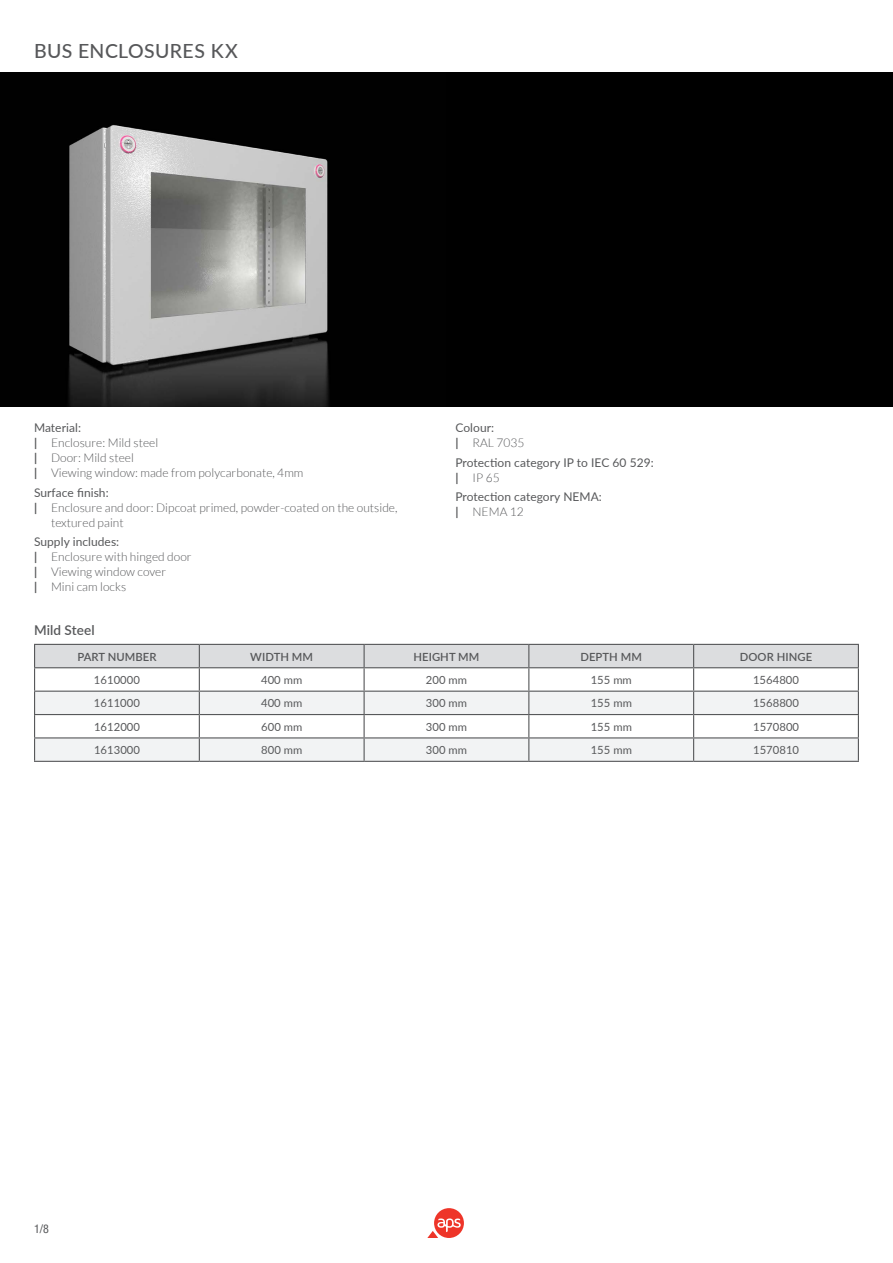
<style>
.page{position:relative;width:893px;height:1263px;background:#fff}
.page>*{position:absolute;margin:0;border:0;box-sizing:border-box;transform-origin:0 0}
.t1{font:500 19.5px "Lato";letter-spacing:.02em;color:#57585a}
.t2{font:600 13.5px "Lato";letter-spacing:.01em;color:#57585a}
.t3{font:300 12px/15px "Lato";letter-spacing:.005em;color:#57585a}
.t4{font:12px/15px "Lato";letter-spacing:.005em;color:#57585a}
.t5{font:condensed 12px "Helvetica Neue LT Pro";color:#57585a}
.t6{font:11.25px "Lato";letter-spacing:.005em;color:#57585a}
.t7{font:600 11.25px "Lato";letter-spacing:.005em;color:#57585a}
.s1{font-weight:400}
.s2{font-weight:700}
.s3{font-weight:300}
</style>
<div class="page">
<div style="left:434px;top:1208px;width:30px;height:30px;background:#ee3529;border-radius:50%"></div>
<svg style="left:427px;top:1218px;width:34px;height:20px"></svg>
<svg style="left:34px;top:644px;width:825px;height:117px"></svg>
<hr style="left:34px;top:761px;width:165px;height:1px;background:#57585a">
<hr style="left:199px;top:761px;width:165px;height:1px;background:#57585a">
<hr style="left:364px;top:761px;width:165px;height:1px;background:#57585a">
<hr style="left:529px;top:761px;width:165px;height:1px;background:#57585a">
<hr style="left:694px;top:761px;width:165px;height:1px;background:#57585a">
<hr style="left:34px;top:667px;width:165px;height:1px;background:#57585a">
<hr style="left:199px;top:667px;width:165px;height:1px;background:#57585a">
<hr style="left:364px;top:667px;width:165px;height:1px;background:#57585a">
<hr style="left:529px;top:667px;width:165px;height:1px;background:#57585a">
<hr style="left:694px;top:667px;width:165px;height:1px;background:#57585a">
<div style="left:0;top:72px;width:893px;height:335px;background:#000"></div>
<img style="left:68px;top:125px;width:261px;height:282px">
<h1 class="t1" style="left:34px;top:37px;width:206px">BUS ENCLOSURES KX</h1>
<p class="t3" style="left:34px;top:421px;width:271px"><span class="s1">Material:<br></span><span class="s2">|</span> Enclosure: Mild steel<br><span class="s2">|</span> Door: Mild steel<br><span class="s2">|</span> Viewing window: made from polycarbonate, 4mm</p>
<p class="t4" style="left:34px;top:484px;width:76px">Surface finish:</p>
<p class="t3" style="left:34px;top:500px;width:365px"><span class="s2">|</span> Enclosure and door: Dipcoat primed, powder-coated on the outside,</p>
<p class="t3" style="left:51px;top:515px;width:74px">textured paint</p>
<p class="t3" style="left:34px;top:534px;width:159px"><span class="s1">Supply includes:<br></span><span class="s2">|</span> Enclosure with hinged door <span class="s2">|</span> Viewing window cover<br><span class="s2">|</span> Mini cam locks</p>
<p class="t4" style="left:455px;top:420px;width:71px">Colour:<br><span class="s2">|</span> <span class="s3">RAL 7035</span></p>
<p class="t4" style="left:455px;top:454px;width:200px">Protection category IP to IEC 60 529: <span class="s2">|</span> <span class="s3">IP 65</span></p>
<p class="t4" style="left:455px;top:488px;width:148px">Protection category NEMA: <span class="s2">|</span> <span class="s3">NEMA 12</span></p>
<p class="t2" style="left:34px;top:621px;width:62px">Mild Steel</p>
<p class="t7" style="left:77px;top:648px;width:81px">PART NUMBER</p>
<p class="t7" style="left:250px;top:648px;width:64px">WIDTH MM</p>
<p class="t7" style="left:414px;top:648px;width:67px">HEIGHT MM</p>
<p class="t7" style="left:580px;top:648px;width:63px">DEPTH MM</p>
<p class="t7" style="left:740px;top:648px;width:74px">DOOR HINGE</p>
<p class="t6" style="left:94px;top:672px;width:48px">1610000</p>
<p class="t6" style="left:261px;top:672px;width:43px">400 mm</p>
<p class="t6" style="left:426px;top:672px;width:43px">200 mm</p>
<p class="t6" style="left:591px;top:672px;width:43px">155 mm</p>
<p class="t6" style="left:753px;top:672px;width:48px">1564800</p>
<p class="t6" style="left:94px;top:695px;width:48px">1611000</p>
<p class="t6" style="left:261px;top:695px;width:43px">400 mm</p>
<p class="t6" style="left:426px;top:695px;width:43px">300 mm</p>
<p class="t6" style="left:591px;top:695px;width:43px">155 mm</p>
<p class="t6" style="left:753px;top:695px;width:48px">1568800</p>
<p class="t6" style="left:94px;top:719px;width:48px">1612000</p>
<p class="t6" style="left:261px;top:719px;width:43px">600 mm</p>
<p class="t6" style="left:426px;top:719px;width:43px">300 mm</p>
<p class="t6" style="left:591px;top:719px;width:43px">155 mm</p>
<p class="t6" style="left:753px;top:719px;width:48px">1570800</p>
<p class="t6" style="left:94px;top:742px;width:48px">1613000</p>
<p class="t6" style="left:261px;top:742px;width:43px">800 mm</p>
<p class="t6" style="left:426px;top:742px;width:43px">300 mm</p>
<p class="t6" style="left:591px;top:742px;width:43px">155 mm</p>
<p class="t6" style="left:753px;top:742px;width:48px">1570810</p>
<p class="t5" style="left:34px;top:1222px;width:16px">1/8</p>
</div>
